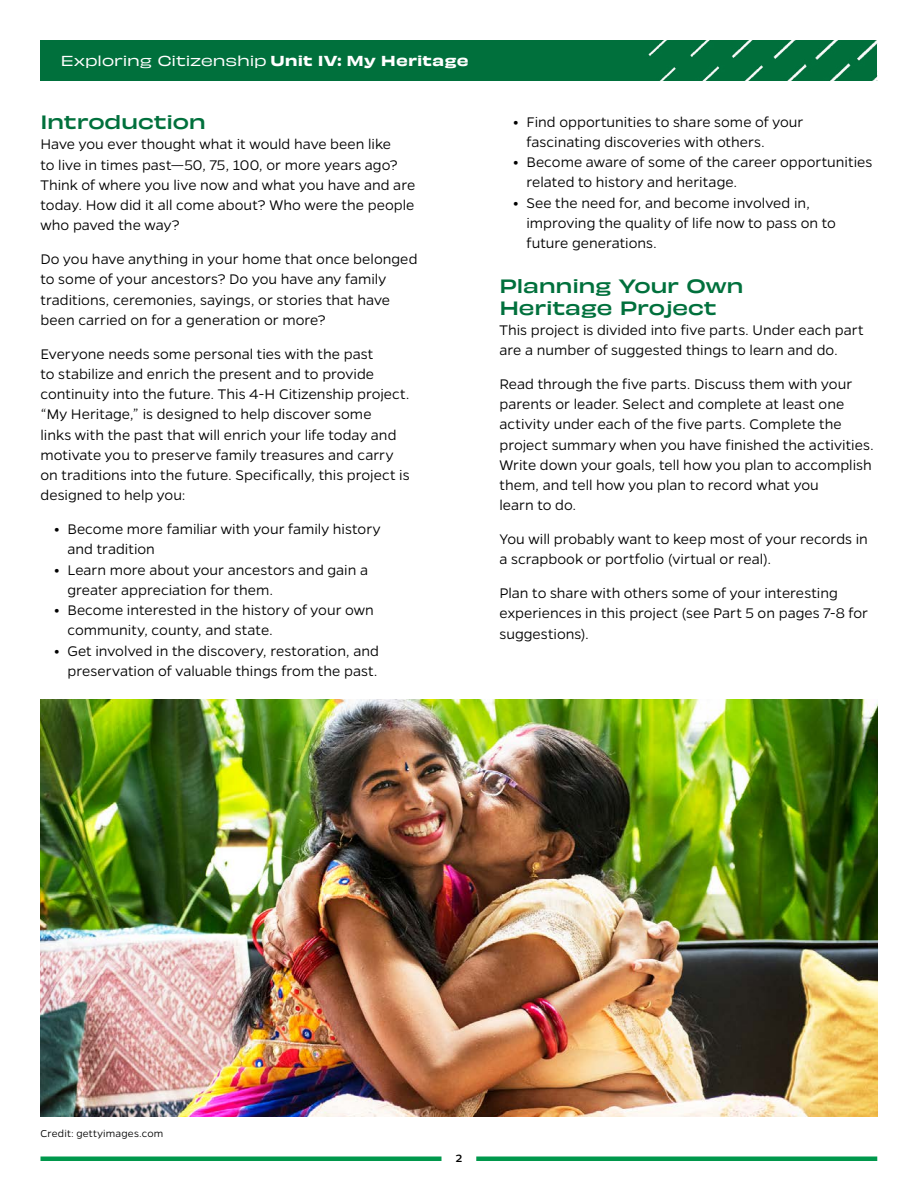
<style>
.page{position:relative;width:918px;height:1188px;background:#fff}
.page>*{position:absolute;margin:0;border:0;box-sizing:border-box;transform-origin:0 0}
.t1{font:500 expanded 18px/21.6px "Obviously";letter-spacing:-.015em;color:#00703c}
.t2{font:300 15.75px/20.2px "Gentona";color:#000}
.t3{font:expanded 13.5px "Obviously";letter-spacing:-.005em;color:#fff}
.t4{font:500 12px "Gentona";color:#000}
.t5{font:300 11.25px "Gentona";letter-spacing:.015em;color:#000}
.s1{color:#00703c}
.s2{font-family:"Obviously Wide Semi";font-stretch:normal}
.s3{font-weight:700}
</style>
<div class="page">
<div style="left:40px;top:40px;width:838px;height:41px;background:#00703c"></div>
<img style="left:648px;top:40px;width:230px;height:41px">
<div style="left:40px;top:1156px;width:402px;height:5px;background:#00984c"></div>
<div style="left:476px;top:1156px;width:401px;height:5px;background:#00984c"></div>
<img style="left:40px;top:700px;width:838px;height:417px">
<p class="t3" style="left:61px;top:50px;width:409px">Exploring Citizenship<span class="s1">:</span><span class="s2">Unit IV: My Heritage</span></p>
<h2 class="t1" style="left:40px;top:110px;width:167px">Introduction</h2>
<p class="t2" style="left:40px;top:134px;width:376px">Have you ever thought what it would have been like<br>to live in times past—50, 75, 100, or more years ago?<br>Think of where you live now and what you have and are today. How did it all come about? Who were the people who paved the way?</p>
<p class="t2" style="left:40px;top:249px;width:379px">Do you have anything in your home that once belonged to some of your ancestors? Do you have any family traditions, ceremonies, sayings, or stories that have been carried on for a generation or more?</p>
<p class="t2" style="left:40px;top:343px;width:371px">Everyone needs some personal ties with the past<br>to stabilize and enrich the present and to provide continuity into the future. This 4-H Citizenship project. “My Heritage,” is designed to help discover some<br>links with the past that will enrich your life today and motivate you to preserve family treasures and carry on traditions into the future. Specifically, this project is designed to help you:</p>
<p class="t2" style="left:68px;top:519px;width:315px;text-indent:-14px"><span class="s3">•</span> Become more familiar with your family history and tradition</p>
<p class="t2" style="left:68px;top:559px;width:302px;text-indent:-14px"><span class="s3">•</span> Learn more about your ancestors and gain a greater appreciation for them.</p>
<p class="t2" style="left:68px;top:600px;width:308px;text-indent:-14px"><span class="s3">•</span> Become interested in the history of your own community, county, and state.</p>
<p class="t2" style="left:54px;top:640px;width:327px;text-align:right"><span class="s3">•</span> Get involved in the discovery, restoration, and preservation of valuable things from the past.</p>
<p class="t2" style="left:526px;top:111px;width:278px;text-indent:-14px"><span class="s3">•</span> Find opportunities to share some of your fascinating discoveries with others.</p>
<p class="t2" style="left:526px;top:152px;width:347px;text-indent:-14px"><span class="s3">•</span> Become aware of some of the career opportunities related to history and heritage.</p>
<p class="t2" style="left:526px;top:192px;width:311px;text-indent:-14px"><span class="s3">•</span> See the need for, and become involved in, improving the quality of life now to pass on to future generations.</p>
<h2 class="t1" style="left:500px;top:274px;width:246px">Planning Your Own<br>Heritage Project</h2>
<p class="t2" style="left:500px;top:320px;width:366px">This project is divided into five parts. Under each part are a number of suggested things to learn and do.</p>
<p class="t2" style="left:500px;top:374px;width:376px">Read through the five parts. Discuss them with your parents or leader. Select and complete at least one activity under each of the five parts. Complete the project summary when you have finished the activities.<br>Write down your goals, tell how you plan to accomplish them, and tell how you plan to record what you<br>learn to do.</p>
<p class="t2" style="left:500px;top:529px;width:370px">You will probably want to keep most of your records in a scrapbook or portfolio (virtual or real).</p>
<p class="t2" style="left:500px;top:583px;width:370px">Plan to share with others some of your interesting experiences in this project (see Part 5 on pages 7-8 for suggestions).</p>
<p class="t5" style="left:40px;top:1127px;width:124px">Credit: gettyimages.com</p>
<p class="t4" style="left:456px;top:1151px;width:8px">2</p>
</div>
